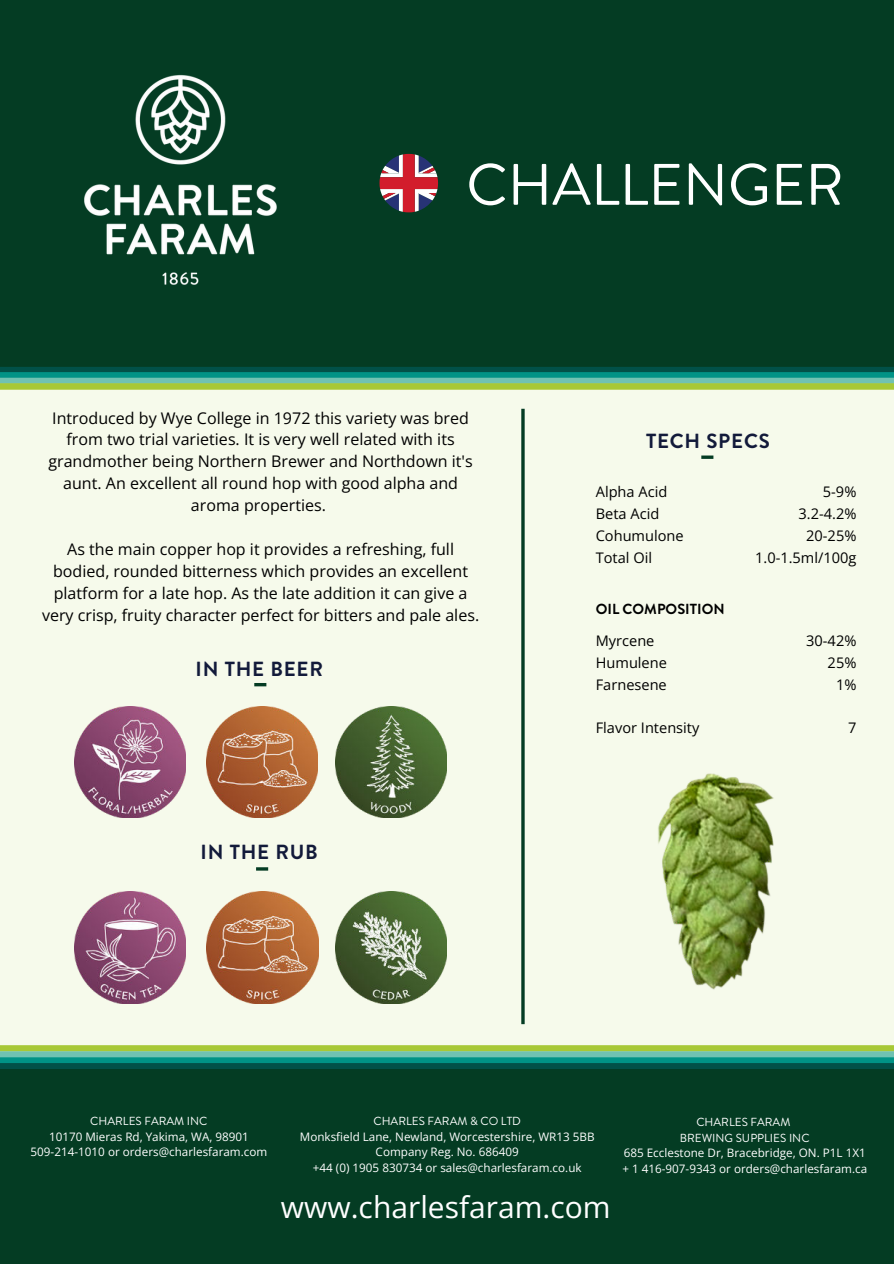
<style>
.page{position:relative;width:894px;height:1264px;background:#fff}
.page>*{position:absolute;margin:0;border:0;box-sizing:border-box;transform-origin:0 0}
.t1{font:58.35px "Brandon Grotesque";color:#fff}
.t2{font:30px "Open Sans";color:#fff}
.t3{font:700 20.4px "Brandon Grotesque";letter-spacing:.04em;color:#121a3a}
.t4{font:16.05px/21.9px "Open Sans";color:#000;text-align:center}
.t5{font:14.55px/21.9px "Open Sans";color:#000}
.t6{font:700 14.55px "Brandon Grotesque";color:#000}
.t7{font:11.7px/15.6px "Open Sans";color:#fff;text-align:center}
.t8{font:11.7px/15.6px "Brandon Grotesque";color:#fff;text-align:center}
</style>
<div class="page">
<div style="left:0;top:0;width:893px;height:1263px;background:#f6faeb"></div>
<div style="left:0;top:384px;width:893px;height:6px;background:#bcd566"></div>
<div style="left:0;top:0;width:893px;height:372px;background:#043c23"></div>
<div style="left:0;top:367px;width:893px;height:5px;background:#015148"></div>
<div style="left:0;top:372px;width:893px;height:6px;background:#009386"></div>
<div style="left:0;top:378px;width:893px;height:5px;background:#70c2b2"></div>
<div style="left:0;top:383px;width:893px;height:6px;background:#a7c836"></div>
<svg style="left:701px;top:455px;width:12px;height:4px"></svg>
<svg style="left:254px;top:683px;width:12px;height:3px"></svg>
<svg style="left:256px;top:867px;width:12px;height:3px"></svg>
<hr style="left:521px;top:409px;width:3px;height:615px;background:#043c23">
<img style="left:74px;top:706px;width:112px;height:111px">
<img style="left:335px;top:706px;width:111px;height:111px">
<img style="left:335px;top:891px;width:111px;height:112px">
<img style="left:74px;top:891px;width:112px;height:112px">
<img style="left:206px;top:706px;width:112px;height:111px">
<img style="left:207px;top:891px;width:111px;height:112px">
<img style="left:84px;top:74px;width:193px;height:211px">
<svg style="left:379px;top:154px;width:59px;height:58px"></svg>
<img style="left:658px;top:773px;width:116px;height:217px">
<div style="left:0;top:1068px;width:893px;height:195px;background:#043c23"></div>
<div style="left:0;top:1063px;width:893px;height:6px;background:#015148"></div>
<div style="left:0;top:1057px;width:893px;height:6px;background:#009386"></div>
<div style="left:0;top:1051px;width:893px;height:6px;background:#70c2b2"></div>
<div style="left:0;top:1045px;width:893px;height:6px;background:#a7c836"></div>
<h1 class="t1" style="left:466px;top:145px;width:379px">CHALLENGER</h1>
<p class="t4" style="left:48px;top:406px;width:426px">Introduced by Wye College in 1972 this variety was bred from two trial varieties. It is very well related with its grandmother being Northern Brewer and Northdown it's aunt. An excellent all round hop with good alpha and aroma properties.</p>
<p class="t4" style="left:42px;top:538px;width:438px">As the main copper hop it provides a refreshing, full bodied, rounded bitterness which provides an excellent platform for a late hop. As the late addition it can give a very crisp, fruity character perfect for bitters and pale ales.</p>
<p class="t3" style="left:195px;top:654px;width:129px">IN THE BEER</p>
<p class="t3" style="left:200px;top:837px;width:119px">IN THE RUB</p>
<p class="t3" style="left:645px;top:427px;width:125px">TECH SPECS</p>
<p class="t5" style="left:595px;top:480px;width:89px">Alpha Acid<br>Beta Acid<br>Cohumulone<br>Total Oil</p>
<p class="t5" style="left:755px;top:480px;width:103px;text-align:right">5-9%<br>3.2-4.2%<br>20-25%<br>1.0-1.5ml/100g</p>
<p class="t6" style="left:595px;top:598px;width:130px">OIL COMPOSITION</p>
<p class="t5" style="left:595px;top:629px;width:73px">Myrcene<br>Humulene<br>Farnesene</p>
<p class="t5" style="left:595px;top:717px;width:105px">Flavor Intensity</p>
<p class="t5" style="left:806px;top:629px;width:52px;text-align:right">30-42%<br>25%<br>1%</p>
<p class="t5" style="left:847px;top:717px;width:10px">7</p>
<p class="t8" style="left:90px;top:1113px;width:119px">CHARLES FARAM INC</p>
<p class="t7" style="left:31px;top:1128px;width:238px">10170 Mieras Rd, Yakima, WA, 98901<br>509-214-1010 or orders@charlesfaram.com</p>
<p class="t8" style="left:373px;top:1113px;width:149px">CHARLES FARAM &amp; CO LTD</p>
<p class="t7" style="left:300px;top:1128px;width:296px">Monksfield Lane, Newland, Worcestershire, WR13 5BB<br>Company Reg. No. 686409<br>+44 (0) 1905 830734 or sales@charlesfaram.co.uk</p>
<h2 class="t2" style="left:281px;top:1186px;width:331px">www.charlesfaram.com</h2>
<p class="t8" style="left:679px;top:1114px;width:131px">CHARLES FARAM<br>BREWING SUPPLIES INC</p>
<p class="t7" style="left:622px;top:1144px;width:246px;text-align:left">685 Ecclestone Dr, Bracebridge, ON. P1L 1X1 + 1 416-907-9343 or orders@charlesfaram.ca</p>
</div>
